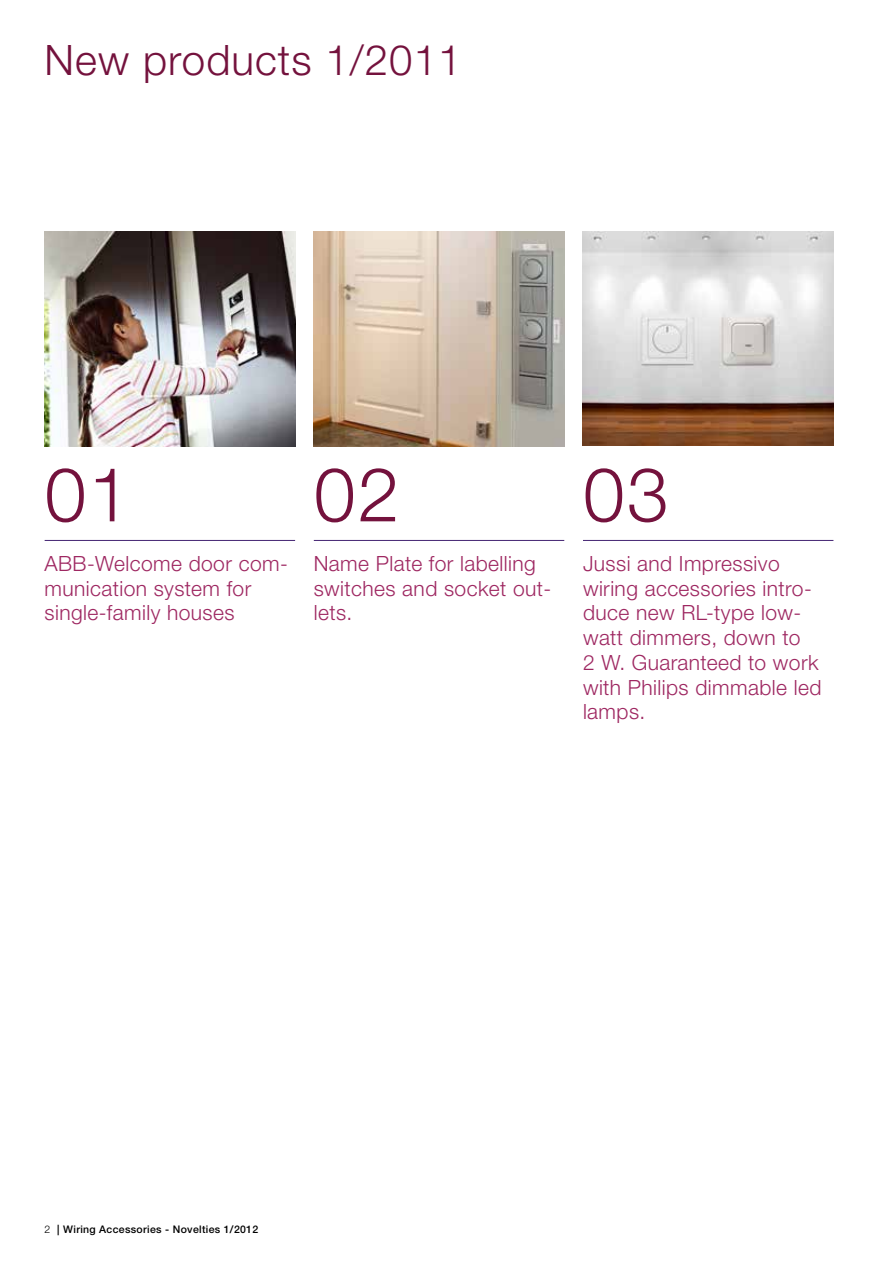
<style>
.page{position:relative;width:893px;height:1263px;background:#fff}
.page>*{position:absolute;margin:0;border:0;box-sizing:border-box;transform-origin:0 0}
.t1{font:300 75px "Helvetica Neue LTW1 G";color:#74123d}
.t2{font:300 42px "Helvetica Neue LTW1 G";letter-spacing:.025em;color:#74123d}
.t3{font:300 21px/24.8px "Helvetica Neue LTW1 G";letter-spacing:.02em;color:#9e2761}
.t4{font:500 10.5px "Helvetica Neue LTW1 G";letter-spacing:.03em;color:#000}
.s1{font-weight:300}
</style>
<div class="page">
<img style="left:45px;top:232px;width:250px;height:214px">
<img style="left:314px;top:231px;width:250px;height:215px">
<img style="left:583px;top:231px;width:250px;height:215px">
<hr style="left:45px;top:540px;width:250px;height:1px;background:#442472">
<hr style="left:314px;top:540px;width:250px;height:1px;background:#442472">
<hr style="left:583px;top:540px;width:250px;height:1px;background:#442472">
<h2 class="t2" style="left:45px;top:34px;width:418px">New products 1/2011</h2>
<h1 class="t1" style="left:45px;top:449px;width:87px">01</h1>
<h1 class="t1" style="left:314px;top:449px;width:87px">02</h1>
<h1 class="t1" style="left:583px;top:449px;width:87px">03</h1>
<p class="t3" style="left:45px;top:551px;width:245px">ABB-Welcome door com&shy;munication system for single-family houses</p>
<p class="t3" style="left:314px;top:551px;width:239px">Name Plate for labelling switches and socket out&shy;lets.</p>
<p class="t3" style="left:583px;top:551px;width:240px">Jussi and Impressivo wiring accessories intro&shy;duce new RL-type low&shy;watt dimmers, down to<br>2 W. Guaranteed to work with Philips dimmable led lamps.</p>
<p class="t4" style="left:45px;top:1223px;width:215px"><span class="s1">2</span> | Wiring Accessories - Novelties 1/2012</p>
</div>
